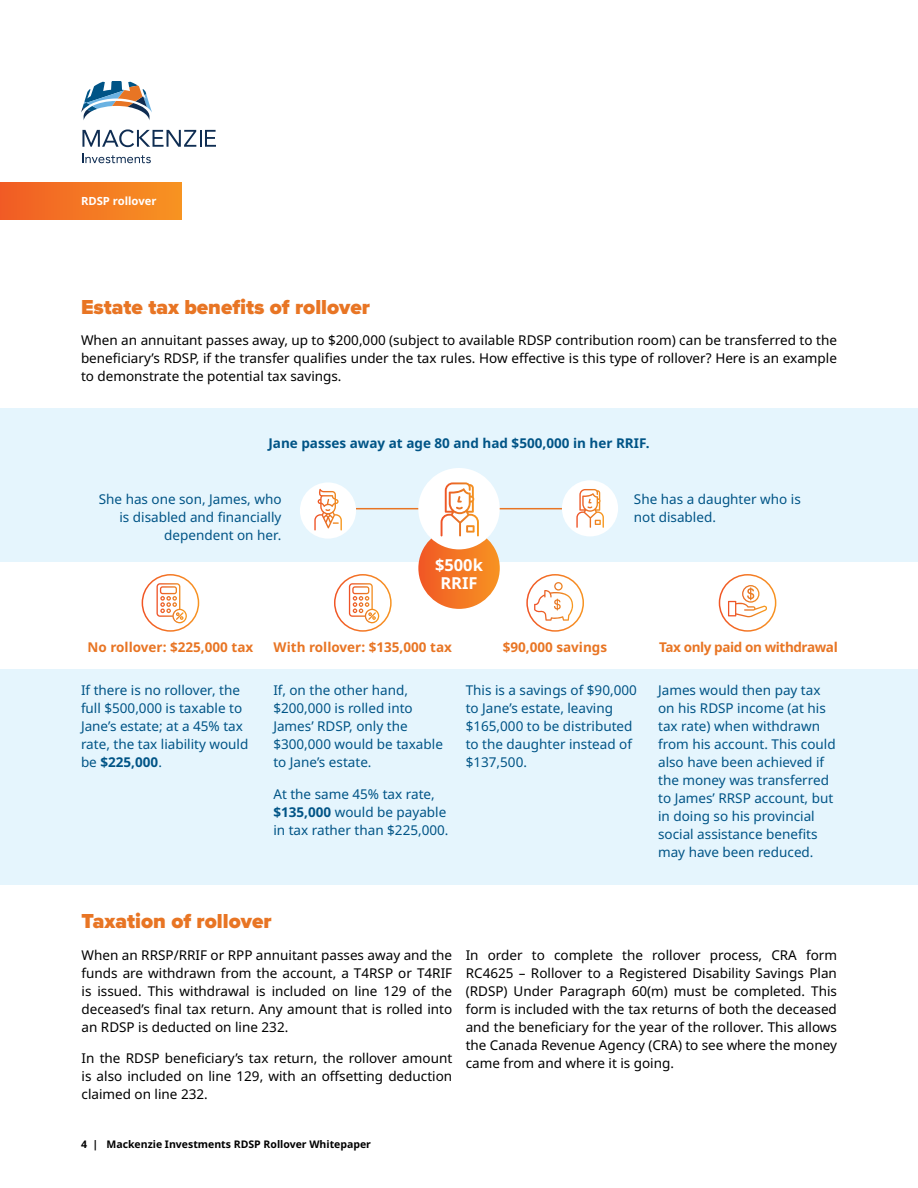
<style>
.page{position:relative;width:918px;height:1188px;background:#fff}
.page>*{position:absolute;margin:0;border:0;box-sizing:border-box;transform-origin:0 0}
.t1{font:900 21px "Proxima Nova";color:#e87524}
.t2{font:700 16.5px/18px "Noto Sans";color:#fff;text-align:center}
.t3{font:13.5px/18px "Noto Sans";color:#000;text-align:justify}
.t4{font:13.5px/18px "Noto Sans";color:#005486}
.t5{font:700 13.5px "Noto Sans";color:#e87524}
.t6{font:700 13.5px "Noto Sans";color:#005486}
.t7{font:700 13.5px "Noto Sans";letter-spacing:-.03em;color:#e87524}
.t8{font:700 11.25px "Noto Sans";color:#fff}
.t9{font:700 10.5px "Noto Sans";color:#000}
.s1{color:#fff}
.s2{font-weight:700}
</style>
<div class="page">
<div style="left:0;top:408px;width:918px;height:477px;background:#e5f5fd"></div>
<div style="left:0;top:562px;width:918px;height:107px;background:#fff"></div>
<svg style="left:81px;top:81px;width:71px;height:39px"></svg>
<svg style="left:82px;top:129px;width:134px;height:18px"></svg>
<svg style="left:83px;top:154px;width:68px;height:9px"></svg>
<div style="left:0;top:183px;width:181px;height:37px;background:linear-gradient(to right,#f15c25,#f79422)"></div>
<hr style="left:498px;top:508px;width:65px;height:1px;background:#e87524">
<hr style="left:356px;top:508px;width:65px;height:1px;background:#e87524">
<svg style="left:418px;top:527px;width:82px;height:82px;background:#f37827"></svg>
<div style="left:300px;top:482px;width:56px;height:57px;background:#fff;border-radius:50%"></div>
<div style="left:562px;top:480px;width:56px;height:56px;background:#fff;border-radius:50%"></div>
<div style="left:418px;top:468px;width:82px;height:81px;background:#fff;border-radius:50%"></div>
<svg style="left:441px;top:482px;width:38px;height:54px"></svg>
<svg style="left:576px;top:489px;width:28px;height:39px"></svg>
<svg style="left:314px;top:489px;width:28px;height:41px"></svg>
<div style="left:526px;top:574px;width:58px;height:58px;border:2px solid #fff;border-radius:50%"></div>
<svg style="left:534px;top:582px;width:39px;height:39px"></svg>
<div style="left:719px;top:574px;width:57px;height:58px;border:2px solid #fff;border-radius:50%"></div>
<svg style="left:728px;top:585px;width:39px;height:32px"></svg>
<div style="left:142px;top:574px;width:57px;height:58px;border:2px solid #fff;border-radius:50%"></div>
<div style="left:334px;top:574px;width:58px;height:58px;border:2px solid #fff;border-radius:50%"></div>
<svg style="left:157px;top:583px;width:30px;height:41px"></svg>
<svg style="left:349px;top:583px;width:31px;height:41px"></svg>
<p class="t8" style="left:81px;top:193px;width:77px">RDSP rollover</p>
<h3 class="t1" style="left:81px;top:291px;width:295px">Estate tax benefits of rollover<span class="s1">.</span></h3>
<p class="t3" style="left:81px;top:332px;width:758px">When an annuitant passes away, up to $200,000 (subject to available RDSP contribution room) can be transferred to the beneficiary’s RDSP, if the transfer qualifies under the tax rules. How effective is this type of rollover? Here is an example to demonstrate the potential tax savings.</p>
<h4 class="t6" style="left:268px;top:434px;width:383px">Jane passes away at age 80 and had $500,000 in her RRIF.</h4>
<p class="t4" style="left:99px;top:491px;width:184px;text-align:right">She has one son, James, who is disabled and financially dependent on her.</p>
<p class="t4" style="left:634px;top:490px;width:168px">She has a daughter who is not disabled.</p>
<p class="t2" style="left:435px;top:557px;width:49px">$500k<br>RRIF</p>
<p class="t5" style="left:88px;top:637px;width:167px">No rollover: $225,000 tax</p>
<p class="t5" style="left:274px;top:637px;width:180px">With rollover: $135,000 tax</p>
<p class="t5" style="left:503px;top:637px;width:106px">$90,000 savings</p>
<p class="t7" style="left:659px;top:637px;width:180px">Tax only paid on withdrawal</p>
<p class="t4" style="left:81px;top:682px;width:169px">If there is no rollover, the full $500,000 is taxable to<br>Jane’s estate; at a 45% tax rate, the tax liability would be <span class="s2">$225,000</span>.</p>
<p class="t4" style="left:273px;top:682px;width:171px">If, on the other hand, $200,000 is rolled into<br>James’ RDSP, only the $300,000 would be taxable to Jane’s estate.</p>
<p class="t4" style="left:273px;top:785px;width:177px">At the same 45% tax rate, <span class="s2">$135,000</span> would be payable in tax rather than $225,000.</p>
<p class="t4" style="left:466px;top:682px;width:173px">This is a savings of $90,000 to Jane’s estate, leaving $165,000 to be distributed to the daughter instead of $137,500.</p>
<p class="t4" style="left:658px;top:682px;width:179px">James would then pay tax on his RDSP income (at his tax rate) when withdrawn from his account. This could also have been achieved if the money was transferred to James’ RRSP account, but in doing so his provincial social assistance benefits may have been reduced.</p>
<h3 class="t1" style="left:82px;top:905px;width:196px">Taxation of rollover<span class="s1">.</span></h3>
<p class="t3" style="left:82px;top:946px;width:757px">When an RRSP/RRIF or RPP annuitant passes away and the In order to complete the rollover process, CRA form funds are withdrawn from the account, a T4RSP or T4RIF RC4625 – Rollover to a Registered Disability Savings Plan is issued. This withdrawal is included on line 129 of the (RDSP) Under Paragraph 60(m) must be completed. This deceased’s final tax return. Any amount that is rolled into form is included with the tax returns of both the deceased an RDSP is deducted on line 232.</p>
<p class="t3" style="left:466px;top:1018px;width:373px">and the beneficiary for the year of the rollover. This allows the Canada Revenue Agency (CRA) to see where the money</p>
<p class="t3" style="left:82px;top:1050px;width:594px;text-align:left">In the RDSP beneficiary’s tax return, the rollover amount came from and where it is going. is also included on line 129, with an offsetting deduction<br>claimed on line 232.</p>
<p class="t9" style="left:81px;top:1136px;width:292px">4 | Mackenzie Investments RDSP Rollover Whitepaper</p>
</div>
